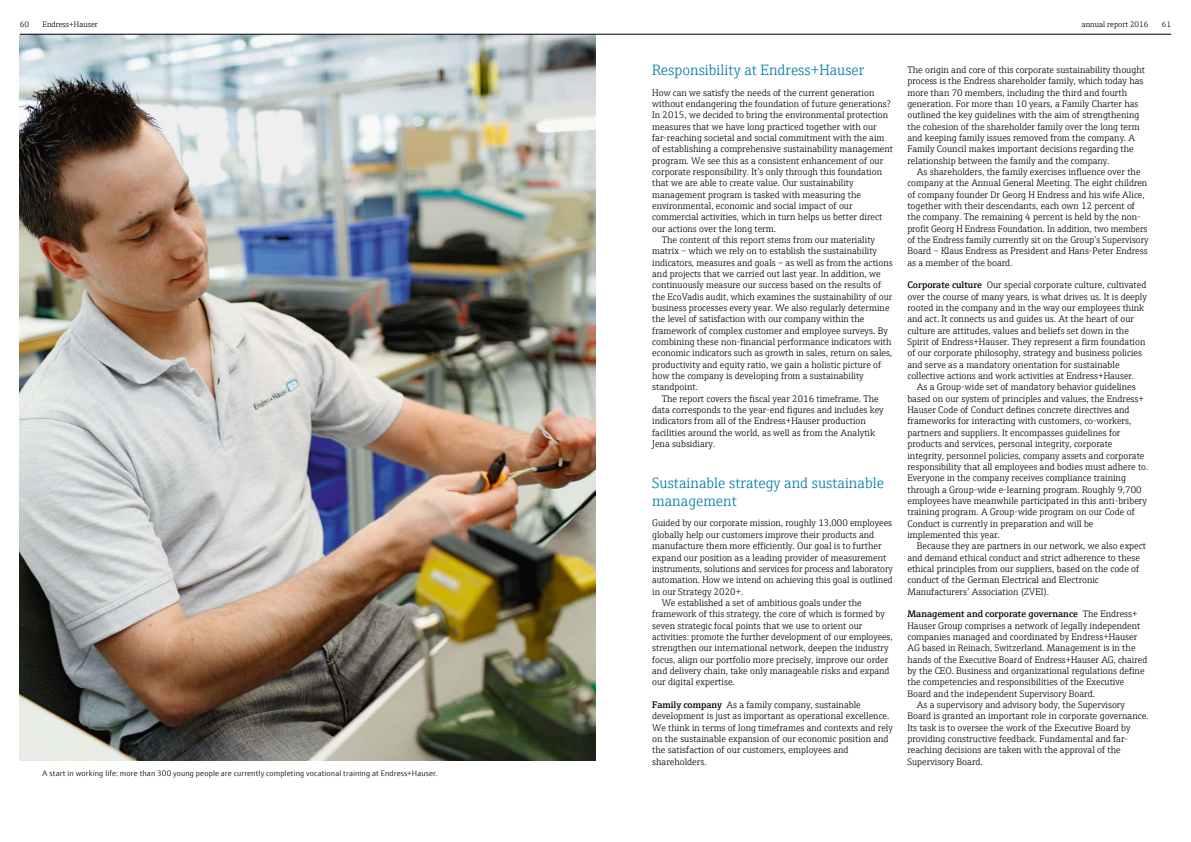
<style>
.page{position:relative;width:1191px;height:842px;background:#fff}
.page>*{position:absolute;margin:0;border:0;box-sizing:border-box;transform-origin:0 0}
.t1{font:300 15px/18px "E+H Serif";color:#007ca9}
.t2{font:300 9.5px/11.3px "E+H Serif";color:#000}
.t3{font:600 9.5px "E+H Serif";color:#000}
.t4{font:300 8px "E+H Sans";letter-spacing:.015em;color:#000}
.t5{font:300 8px "E+H Serif";color:#000}
.s1{font-weight:600}
.s2{font-weight:300}
</style>
<div class="page">
<img style="left:20px;top:35px;width:575px;height:726px">
<hr style="left:20px;top:34px;width:1151px;height:1px;background:#000">
<p class="t5" style="left:20px;top:18px;width:11px">60</p>
<p class="t5" style="left:43px;top:18px;width:57px">Endress+Hauser</p>
<p class="t5" style="left:1081px;top:18px;width:68px">annual report 2016</p>
<p class="t5" style="left:1161px;top:18px;width:11px">61</p>
<h1 class="t1" style="left:652px;top:60px;width:214px">Responsibility at Endress+Hauser</h1>
<p class="t2" style="left:652px;top:86px;width:224px">How can we satisfy the needs of the current generation</p>
<p class="t2" style="left:652px;top:97px;width:240px">without endangering the foundation of future generations?</p>
<p class="t2" style="left:652px;top:109px;width:237px">In 2015, we decided to bring the environmental protection</p>
<p class="t2" style="left:652px;top:120px;width:226px">measures that we have long practiced together with our</p>
<p class="t2" style="left:652px;top:131px;width:234px">far-reaching societal and social commitment with the aim</p>
<p class="t2" style="left:652px;top:143px;width:242px">of establishing a comprehensive sustainability management</p>
<p class="t2" style="left:652px;top:154px;width:233px">program. We see this as a consistent enhancement of our</p>
<p class="t2" style="left:652px;top:165px;width:231px">corporate responsibility. It’s only through this foundation</p>
<p class="t2" style="left:652px;top:177px;width:203px">that we are able to create value. Our sustainability</p>
<p class="t2" style="left:652px;top:188px;width:210px">management program is tasked with measuring the</p>
<p class="t2" style="left:652px;top:199px;width:202px">environmental, economic and social impact of our</p>
<p class="t2" style="left:652px;top:211px;width:232px">commercial activities, which in turn helps us better direct</p>
<p class="t2" style="left:652px;top:222px;width:125px">our actions over the long term.</p>
<p class="t2" style="left:661px;top:233px;width:215px">The content of this report stems from our materiality</p>
<p class="t2" style="left:652px;top:245px;width:226px">matrix – which we rely on to establish the sustainability</p>
<p class="t2" style="left:652px;top:256px;width:242px">indicators, measures and goals – as well as from the actions</p>
<p class="t2" style="left:652px;top:267px;width:230px">and projects that we carried out last year. In addition, we</p>
<p class="t2" style="left:652px;top:279px;width:230px">continuously measure our success based on the results of</p>
<p class="t2" style="left:652px;top:290px;width:242px">the EcoVadis audit, which examines the sustainability of our</p>
<p class="t2" style="left:652px;top:301px;width:239px">business processes every year. We also regularly determine</p>
<p class="t2" style="left:652px;top:313px;width:214px">the level of satisfaction with our company within the</p>
<p class="t2" style="left:652px;top:324px;width:237px">framework of complex customer and employee surveys. By</p>
<p class="t2" style="left:652px;top:335px;width:241px">combining these non-financial performance indicators with</p>
<p class="t2" style="left:652px;top:347px;width:242px">economic indicators such as growth in sales, return on sales,</p>
<p class="t2" style="left:652px;top:358px;width:231px">productivity and equity ratio, we gain a holistic picture of</p>
<p class="t2" style="left:652px;top:369px;width:213px">how the company is developing from a sustainability</p>
<p class="t2" style="left:652px;top:381px;width:47px">standpoint.</p>
<p class="t2" style="left:661px;top:392px;width:218px">The report covers the fiscal year 2016 timeframe. The</p>
<p class="t2" style="left:652px;top:404px;width:233px">data corresponds to the year-end figures and includes key</p>
<p class="t2" style="left:652px;top:415px;width:215px">indicators from all of the Endress+Hauser production</p>
<p class="t2" style="left:652px;top:426px;width:224px">facilities around the world, as well as from the Analytik</p>
<p class="t2" style="left:652px;top:438px;width:64px">Jena subsidiary.</p>
<h1 class="t1" style="left:652px;top:473px;width:233px">Sustainable strategy and sustainable management</h1>
<p class="t2" style="left:652px;top:517px;width:241px">Guided by our corporate mission, roughly 13,000 employees</p>
<p class="t2" style="left:652px;top:528px;width:223px">globally help our customers improve their products and</p>
<p class="t2" style="left:652px;top:540px;width:231px">manufacture them more efficiently. Our goal is to further</p>
<p class="t2" style="left:652px;top:551px;width:236px">expand our position as a leading provider of measurement</p>
<p class="t2" style="left:652px;top:562px;width:242px">instruments, solutions and services for process and laboratory</p>
<p class="t2" style="left:652px;top:574px;width:242px">automation. How we intend on achieving this goal is outlined</p>
<p class="t2" style="left:652px;top:585px;width:93px">in our Strategy 2020+.</p>
<p class="t2" style="left:661px;top:596px;width:202px">We established a set of ambitious goals under the</p>
<p class="t2" style="left:652px;top:608px;width:234px">framework of this strategy, the core of which is formed by</p>
<p class="t2" style="left:652px;top:619px;width:212px">seven strategic focal points that we use to orient our</p>
<p class="t2" style="left:652px;top:630px;width:242px">activities: promote the further development of our employees,</p>
<p class="t2" style="left:652px;top:642px;width:238px">strengthen our international network, deepen the industry</p>
<p class="t2" style="left:652px;top:653px;width:237px">focus, align our portfolio more precisely, improve our order</p>
<p class="t2" style="left:652px;top:664px;width:239px">and delivery chain, take only manageable risks and expand</p>
<p class="t2" style="left:652px;top:676px;width:84px">our digital expertise.</p>
<p class="t2" style="left:652px;top:698px;width:242px"><span class="s1">Family company</span> As a family company, sustainable development is just as important as operational excellence.<br>We think in terms of long timeframes and contexts and rely on the sustainable expansion of our economic position and the satisfaction of our customers, employees and shareholders.</p>
<p class="t2" style="left:907px;top:63px;width:239px">The origin and core of this corporate sustainability thought process is the Endress shareholder family, which today has more than 70 members, including the third and fourth generation. For more than 10 years, a Family Charter has outlined the key guidelines with the aim of strengthening the cohesion of the shareholder family over the long term and keeping family issues removed from the company. A Family Council makes important decisions regarding the relationship between the family and the company.</p>
<p class="t2" style="left:907px;top:165px;width:243px;text-indent:10px">As shareholders, the family exercises influence over the company at the Annual General Meeting. The eight children of company founder Dr Georg H Endress and his wife Alice, together with their descendants, each own 12 percent of the company. The remaining 4 percent is held by the non&shy;profit Georg H Endress Foundation. In addition, two members of the Endress family currently sit on the Group’s Supervisory Board – Klaus Endress as President and Hans-Peter Endress as a member of the board.</p>
<p class="t2" style="left:907px;top:279px;width:241px"><span class="s1">Corporate culture</span> Our special corporate culture, cultivated over the course of many years, is what drives us. It is deeply rooted in the company and in the way our employees think and act. It connects us and guides us. At the heart of our culture are attitudes, values and beliefs set down in the Spirit of Endress+Hauser. They represent a firm foundation of our corporate philosophy, strategy and business policies and serve as a mandatory orientation for sustainable collective actions and work activities at Endress+Hauser.</p>
<p class="t2" style="left:907px;top:381px;width:243px;text-indent:10px">As a Group-wide set of mandatory behavior guidelines based on our system of principles and values, the Endress+ Hauser Code of Conduct defines concrete directives and frameworks for interacting with customers, co-workers, partners and suppliers. It encompasses guidelines for products and services, personal integrity, corporate integrity, personnel policies, company assets and corporate responsibility that all employees and bodies must adhere to.<br>Everyone in the company receives compliance training through a Group-wide e-learning program. Roughly 9,700 employees have meanwhile participated in this anti-bribery training program. A Group-wide program on our Code of Conduct is currently in preparation and will be implemented this year.</p>
<p class="t2" style="left:907px;top:540px;width:240px;text-indent:10px">Because they are partners in our network, we also expect and demand ethical conduct and strict adherence to these ethical principles from our suppliers, based on the code of conduct of the German Electrical and Electronic Manufacturers’ Association (ZVEI).</p>
<p class="t3" style="left:907px;top:607px;width:232px">Management and corporate governance <span class="s2">The Endress+</span></p>
<p class="t2" style="left:907px;top:619px;width:234px">Hauser Group comprises a network of legally independent</p>
<p class="t2" style="left:907px;top:630px;width:231px">companies managed and coordinated by Endress+Hauser</p>
<p class="t2" style="left:907px;top:642px;width:230px">AG based in Reinach, Switzerland. Management is in the</p>
<p class="t2" style="left:907px;top:653px;width:241px">hands of the Executive Board of Endress+Hauser AG, chaired</p>
<p class="t2" style="left:907px;top:664px;width:239px">by the CEO. Business and organizational regulations define</p>
<p class="t2" style="left:907px;top:676px;width:218px">the competencies and responsibilities of the Executive</p>
<p class="t2" style="left:907px;top:687px;width:189px">Board and the independent Supervisory Board.</p>
<p class="t2" style="left:917px;top:698px;width:210px">As a supervisory and advisory body, the Supervisory</p>
<p class="t2" style="left:907px;top:710px;width:243px">Board is granted an important role in corporate governance.</p>
<p class="t2" style="left:907px;top:721px;width:225px">Its task is to oversee the work of the Executive Board by</p>
<p class="t2" style="left:907px;top:732px;width:222px">providing constructive feedback. Fundamental and far-</p>
<p class="t2" style="left:907px;top:744px;width:215px">reaching decisions are taken with the approval of the</p>
<p class="t2" style="left:907px;top:755px;width:77px">Supervisory Board.</p>
<p class="t4" style="left:43px;top:767px;width:396px">A start in working life: more than 300 young people are currently completing vocational training at Endress+Hauser.</p>
</div>
